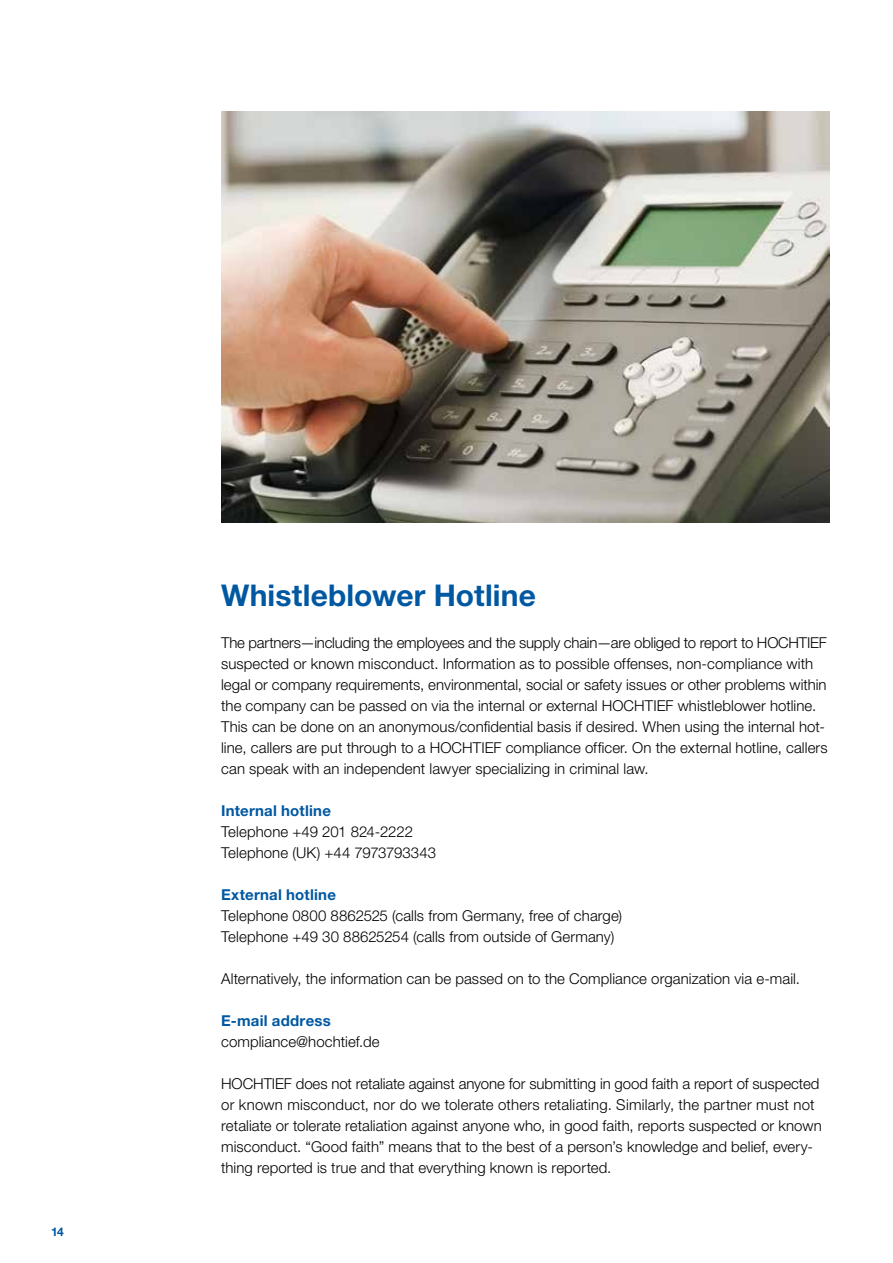
<style>
.page{position:relative;width:893px;height:1263px;background:#fff}
.page>*{position:absolute;margin:0;border:0;box-sizing:border-box;transform-origin:0 0}
.t1{font:700 30px "Helvetica Neue LT Pro";letter-spacing:.005em;color:#0058a2}
.t2{font:300 15px/21px "Helvetica Neue LT Pro";letter-spacing:.005em;color:#000}
.t3{font:700 15px "Helvetica Neue LT Pro";letter-spacing:.015em;color:#0058a2}
.t4{font:700 12px "Helvetica Neue LT Pro";color:#0058a2}
</style>
<div class="page">
<img style="left:221px;top:112px;width:608px;height:411px">
<p class="t4" style="left:51px;top:1224px;width:14px">14</p>
<h1 class="t1" style="left:221px;top:576px;width:316px">Whistleblower Hotline</h1>
<p class="t2" style="left:221px;top:632px;width:608px">The partners—including the employees and the supply chain—are obliged to report to HOCHTIEF suspected or known misconduct. Information as to possible offenses, non-compliance with legal or company requirements, environmental, social or safety issues or other problems within the company can be passed on via the internal or external HOCHTIEF whistleblower hotline.<br>This can be done on an anonymous/confidential basis if desired. When using the internal hot&shy;line, callers are put through to a HOCHTIEF compliance officer. On the external hotline, callers can speak with an independent lawyer specializing in criminal law.</p>
<p class="t3" style="left:221px;top:801px;width:111px">Internal hotline</p>
<p class="t2" style="left:221px;top:821px;width:216px">Telephone +49 201 824-2222<br>Telephone (UK) +44 7973793343</p>
<p class="t3" style="left:221px;top:885px;width:116px">External hotline</p>
<p class="t2" style="left:221px;top:905px;width:403px">Telephone 0800 8862525 (calls from Germany, free of charge)<br>Telephone +49 30 88625254 (calls from outside of Germany)</p>
<p class="t2" style="left:221px;top:968px;width:580px">Alternatively, the information can be passed on to the Compliance organization via e-mail.</p>
<p class="t3" style="left:221px;top:1011px;width:111px">E-mail address</p>
<p class="t2" style="left:221px;top:1031px;width:160px">compliance@hochtief.de</p>
<p class="t2" style="left:221px;top:1073px;width:602px">HOCHTIEF does not retaliate against anyone for submitting in good faith a report of suspected or known misconduct, nor do we tolerate others retaliating. Similarly, the partner must not retaliate or tolerate retaliation against anyone who, in good faith, reports suspected or known misconduct. “Good faith” means that to the best of a person’s knowledge and belief, every&shy;thing reported is true and that everything known is reported.</p>
</div>
